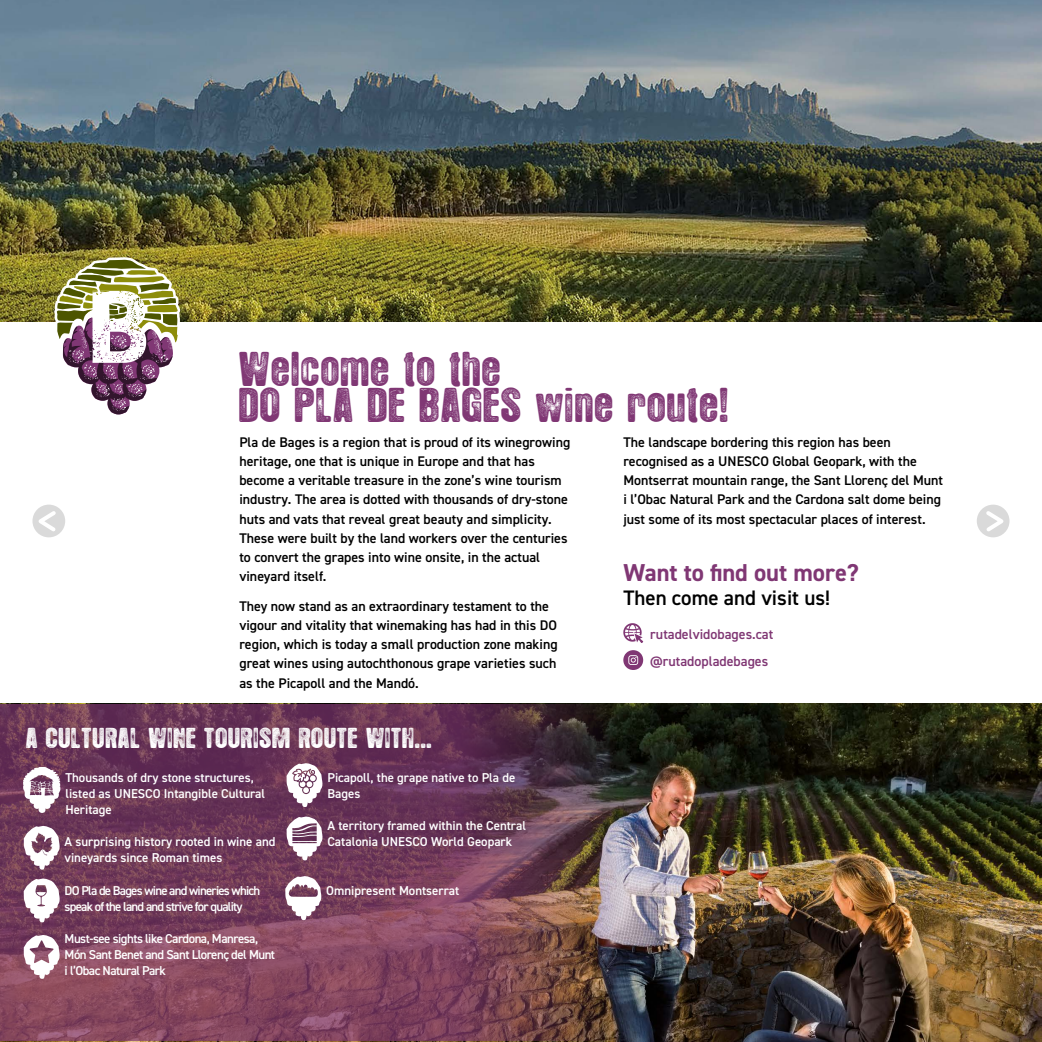
<style>
.page{position:relative;width:1042px;height:1042px;background:#fff}
.page>*{position:absolute;margin:0;border:0;box-sizing:border-box;transform-origin:0 0}
.t1{font:38.5px/36.8px "Hotel Coral Essex";letter-spacing:.06em;color:#803774}
.t2{font:700 24.5px "DIN2014";color:#803774}
.t3{font:22.75px "Hotel Coral Essex";letter-spacing:.06em;color:#fff}
.t4{font:600 21px "DIN2014";color:#000}
.t5{font:600 14px/19.2px "DIN2014";color:#000}
.t6{font:600 14px/26.9px "DIN2014";color:#803774}
.t7{font:600 12.95px/16.1px "DIN2014";color:#fff}
.t8{font:600 12.95px/16.1px "DIN2014";letter-spacing:-.04em;color:#fff}
.t9{font:600 12.95px/16.1px "DIN2014";letter-spacing:-.06em;color:#fff}
</style>
<div class="page">
<img style="left:0;top:0;width:1042px;height:322px">
<svg style="left:54px;top:257px;width:127px;height:158px"></svg>
<svg style="left:623px;top:623px;width:20px;height:20px"></svg>
<svg style="left:623px;top:650px;width:20px;height:20px"></svg>
<img style="left:0;top:703px;width:1042px;height:338px">
<img style="left:0;top:704px;width:672px;height:337px">
<svg style="left:23px;top:767px;width:37px;height:46px"></svg>
<svg style="left:24px;top:826px;width:36px;height:44px"></svg>
<svg style="left:24px;top:878px;width:36px;height:44px"></svg>
<svg style="left:286px;top:763px;width:36px;height:44px"></svg>
<svg style="left:24px;top:935px;width:36px;height:44px"></svg>
<svg style="left:287px;top:816px;width:36px;height:44px"></svg>
<svg style="left:285px;top:876px;width:36px;height:44px"></svg>
<div style="left:977px;top:505px;width:32px;height:32px;background:#dadada;border-radius:50%"></div>
<svg style="left:982px;top:507px;width:27px;height:28px"></svg>
<div style="left:32px;top:505px;width:33px;height:32px;background:#dadada;border-radius:50%"></div>
<svg style="left:33px;top:507px;width:25px;height:28px"></svg>
<h1 class="t1" style="left:239px;top:352px;width:490px">Welcome to the<br>DO PLA DE BAGES wine route!</h1>
<p class="t5" style="left:239px;top:432px;width:332px">Pla de Bages is a region that is proud of its winegrowing heritage, one that is unique in Europe and that has become a veritable treasure in the zone’s wine tourism industry. The area is dotted with thousands of dry-stone huts and vats that reveal great beauty and simplicity.<br>These were built by the land workers over the centuries to convert the grapes into wine onsite, in the actual vineyard itself.</p>
<p class="t5" style="left:239px;top:596px;width:320px">They now stand as an extraordinary testament to the vigour and vitality that winemaking has had in this DO region, which is today a small production zone making great wines using autochthonous grape varieties such as the Picapoll and the Mandó.</p>
<p class="t5" style="left:623px;top:432px;width:321px">The landscape bordering this region has been recognised as a UNESCO Global Geopark, with the Montserrat mountain range, the Sant Llorenç del Munt i l’Obac Natural Park and the Cardona salt dome being just some of its most spectacular places of interest.</p>
<h2 class="t2" style="left:623px;top:556px;width:237px">Want to find out more?</h2>
<h3 class="t4" style="left:623px;top:584px;width:208px">Then come and visit us!</h3>
<p class="t6" style="left:650px;top:620px;width:124px">rutadelvidobages.cat @rutadopladebages</p>
<h3 class="t3" style="left:26px;top:727px;width:407px">A CULTURAL WINE TOURISM ROUTE WITH...</h3>
<p class="t7" style="left:65px;top:769px;width:201px">Thousands of dry stone structures, listed as UNESCO Intangible Cultural<br>Heritage</p>
<p class="t7" style="left:65px;top:833px;width:212px">A surprising history rooted in wine and vineyards since Roman times</p>
<p class="t9" style="left:65px;top:882px;width:197px">DO Pla de Bages wine and wineries which speak of the land and strive for quality</p>
<p class="t8" style="left:65px;top:930px;width:212px">Must-see sights like Cardona, Manresa,<br>Món Sant Benet and Sant Llorenç del Munt i l’Obac Natural Park</p>
<p class="t7" style="left:327px;top:769px;width:189px">Picapoll, the grape native to Pla de<br>Bages</p>
<p class="t7" style="left:327px;top:817px;width:200px">A territory framed within the Central<br>Catalonia UNESCO World Geopark</p>
<p class="t7" style="left:326px;top:882px;width:134px">Omnipresent Montserrat</p>
</div>
